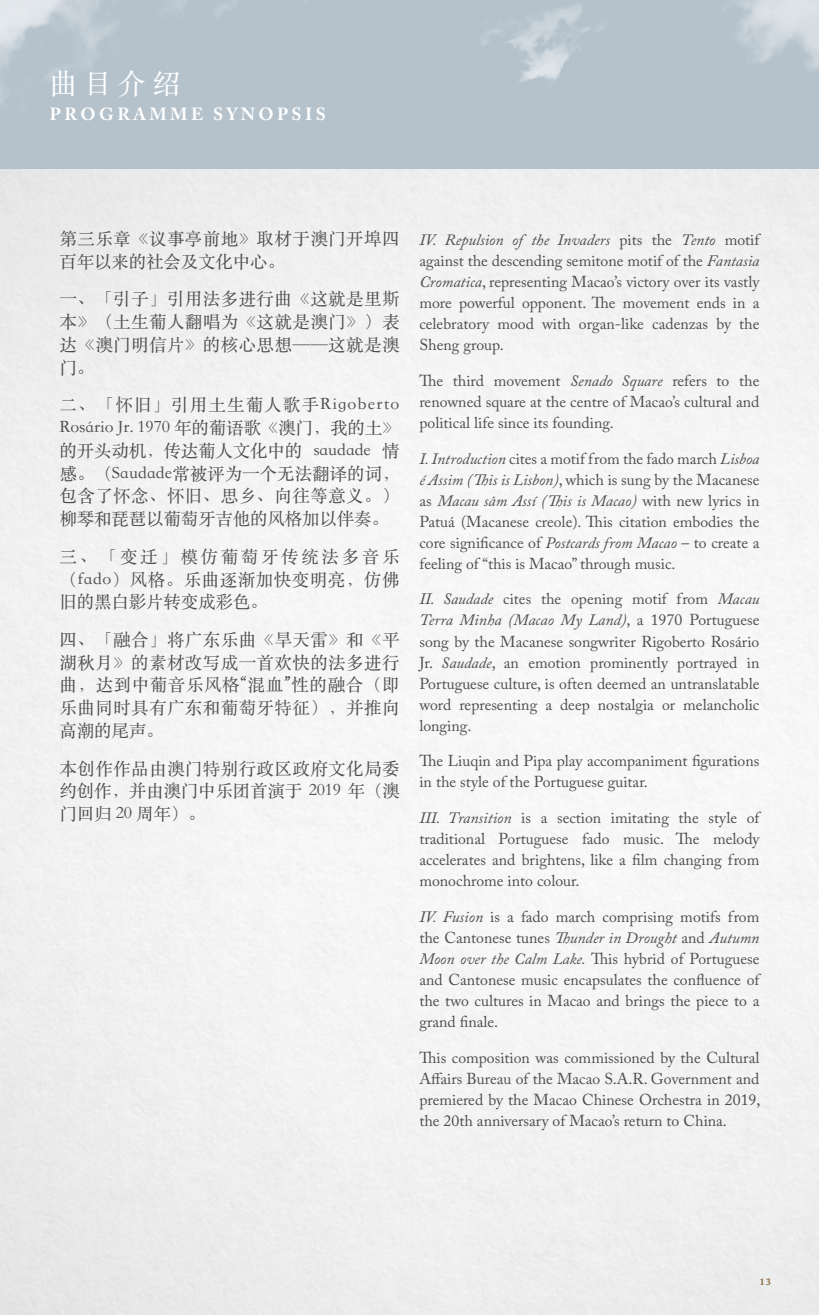
<style>
.page{position:relative;width:819px;height:1315px;background:#fff}
.page>*{position:absolute;margin:0;border:0;box-sizing:border-box;transform-origin:0 0}
.t1{font:28px "ST Songti SC Regular";color:#fff}
.t2{font:17.5px/22.8px "ST Songti SC Regular";letter-spacing:.025em;color:#4d4d4f;text-align:justify}
.t3{font:700 17.5px "Adobe Caslon Pro";letter-spacing:.195em;color:#fff}
.t4{font:15.75px/21px "Adobe Caslon Pro";color:#4d4d4f;text-align:justify}
.t5{font:600 9.45px "Adobe Caslon Pro";color:#957d58}
.s1{font-style:italic}
</style>
<div class="page">
<div style="left:0;top:0;width:819px;height:169px;background:#b5c2cc"></div>
<h1 class="t1" style="left:50px;top:65px;width:132px">曲目介绍</h1>
<p class="t3" style="left:50px;top:103px;width:277px">PROGRAMME SYNOPSIS</p>
<p class="t2" style="left:60px;top:227px;width:341px">第三乐章《议事亭前地》取材于澳门开埠四百年以来的社会及文化中心。</p>
<p class="t2" style="left:60px;top:287px;width:341px">一、「引子」引用法多进行曲《这就是里斯本》（土生葡人翻唱为《这就是澳门》）表达《澳门明信片》的核心思想——这就是澳门。</p>
<p class="t2" style="left:60px;top:393px;width:341px">二、「怀旧」引用土生葡人歌手Rigoberto Rosário Jr. 1970 年的葡语歌《澳门，我的土》的开头动机，传达葡人文化中的 saudade 情感。（Saudade常被评为一个无法翻译的词，包含了怀念、怀旧、思乡、向往等意义。）柳琴和琵琶以葡萄牙吉他的风格加以伴奏。</p>
<p class="t2" style="left:60px;top:544px;width:341px">三、「变迁」模仿葡萄牙传统法多音乐（fado）风格。乐曲逐渐加快变明亮，仿佛旧的黑白影片转变成彩色。</p>
<p class="t2" style="left:60px;top:627px;width:341px">四、「融合」将广东乐曲《旱天雷》和《平湖秋月》的素材改写成一首欢快的法多进行曲，达到中葡音乐风格“混血”性的融合（即乐曲同时具有广东和葡萄牙特征），并推向高潮的尾声。</p>
<p class="t2" style="left:60px;top:756px;width:341px">本创作作品由澳门特别行政区政府文化局委约创作，并由澳门中乐团首演于 2019 年（澳门回归 20 周年）。</p>
<p class="t4" style="left:419px;top:229px;width:341px"><span class="s1">IV. Repulsion of the Invaders</span> pits the <span class="s1">Tento</span> motif against the descending semitone motif of the <span class="s1">Fantasia Cromatica</span>, representing Macao’s victory over its vastly more powerful opponent. The movement ends in a celebratory mood with organ-like cadenzas by the Sheng group.</p>
<p class="t4" style="left:419px;top:370px;width:341px">The third movement <span class="s1">Senado Square</span> refers to the renowned square at the centre of Macao’s cultural and political life since its founding.</p>
<p class="t4" style="left:419px;top:448px;width:341px"><span class="s1">I. Introduction</span> cites a motif from the fado march <span class="s1">Lisboa é Assim (This is Lisbon)</span>, which is sung by the Macanese as <span class="s1">Macau sâm Assí (This is Macao)</span> with new lyrics in Patuá (Macanese creole). This citation embodies the core significance of <span class="s1">Postcards from Macao</span> – to create a feeling of “this is Macao” through music.</p>
<p class="t4" style="left:419px;top:588px;width:341px"><span class="s1">II. Saudade</span> cites the opening motif from <span class="s1">Macau Terra Minha (Macao My Land)</span>, a 1970 Portuguese song by the Macanese songwriter Rigoberto Rosário Jr. <span class="s1">Saudade</span>, an emotion prominently portrayed in Portuguese culture, is often deemed an untranslatable word representing a deep nostalgia or melancholic longing.</p>
<p class="t4" style="left:419px;top:750px;width:341px">The Liuqin and Pipa play accompaniment figurations in the style of the Portuguese guitar.</p>
<p class="t4" style="left:419px;top:807px;width:341px"><span class="s1">III. Transition</span> is a section imitating the style of traditional Portuguese fado music. The melody accelerates and brightens, like a film changing from monochrome into colour.</p>
<p class="t4" style="left:419px;top:906px;width:341px"><span class="s1">IV. Fusion</span> is a fado march comprising motifs from the Cantonese tunes <span class="s1">Thunder in Drought</span> and <span class="s1">Autumn Moon over the Calm Lake.</span> This hybrid of Portuguese and Cantonese music encapsulates the confluence of the two cultures in Macao and brings the piece to a grand finale.</p>
<p class="t4" style="left:419px;top:1047px;width:342px">This composition was commissioned by the Cultural Affairs Bureau of the Macao S.A.R. Government and premiered by the Macao Chinese Orchestra in 2019, the 20th anniversary of Macao’s return to China.</p>
<p class="t5" style="left:759px;top:1276px;width:13px">13</p>
</div>
